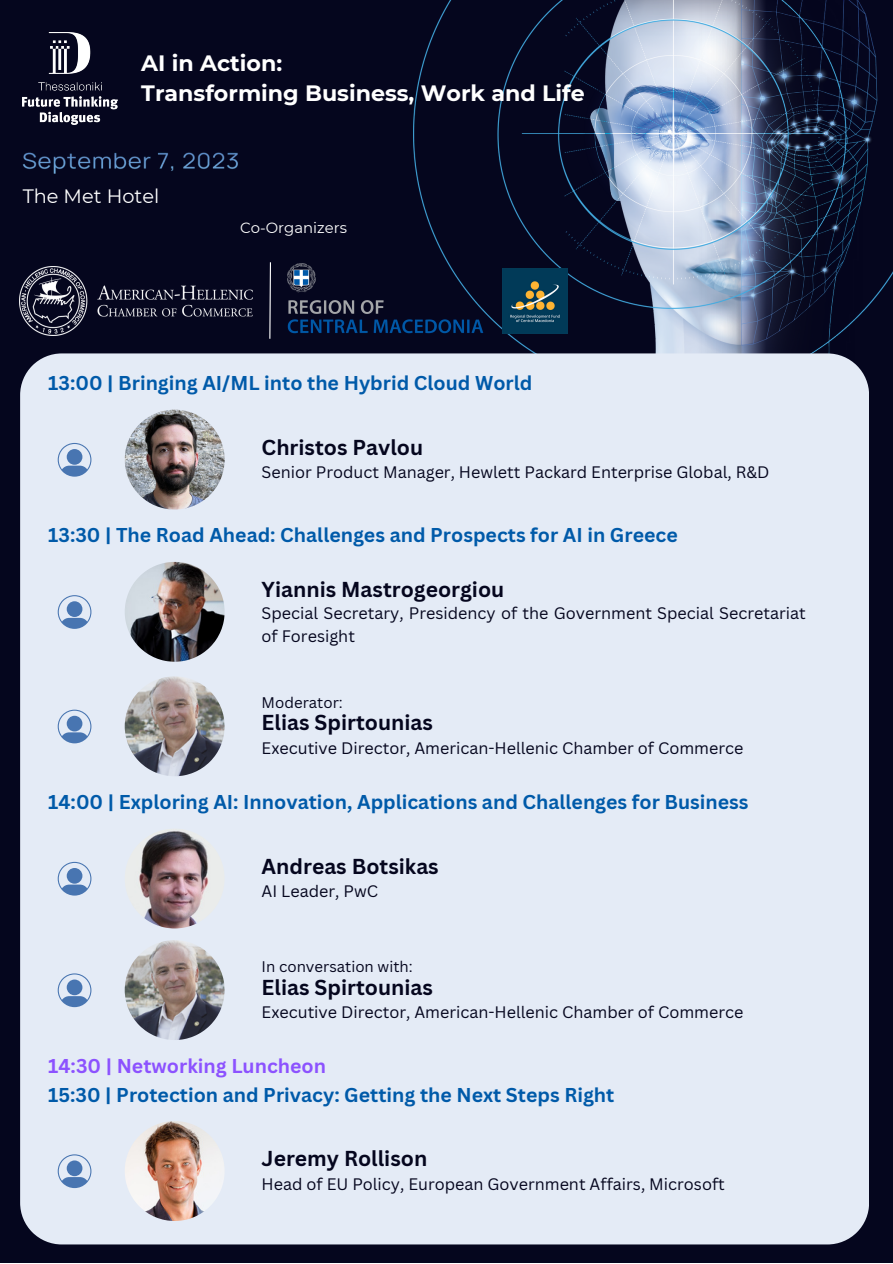
<style>
.page{position:relative;width:893px;height:1264px;background:#fff}
.page>*{position:absolute;margin:0;border:0;box-sizing:border-box;transform-origin:0 0}
.t1{font:700 22.2px "Montserrat";color:#fff}
.t2{font:700 21px "Canva Sans";color:#05061e}
.t3{font:700 19.5px "Canva Sans";color:#005aa9}
.t4{font:700 19.5px "Canva Sans";color:#8c52ff}
.t5{font:19.35px "Montserrat";color:#fff}
.t6{font:16.2px/22.5px "Canva Sans";color:#05061e}
.t7{font:15px "Canva Sans";color:#05061e}
.t8{font:14.85px "Montserrat";color:#fff}
</style>
<div class="page">
<div style="left:0;top:0;width:892px;height:1262px;background:#05061e"></div>
<img style="left:413px;top:0;width:479px;height:353px">
<img style="left:23px;top:33px;width:94px;height:92px">
<img style="left:23px;top:152px;width:215px;height:22px">
<img style="left:20px;top:266px;width:233px;height:69px">
<img style="left:287px;top:263px;width:196px;height:74px">
<img style="left:502px;top:268px;width:65px;height:65px">
<svg style="left:269px;top:262px;width:2px;height:77px"></svg>
<div style="left:20px;top:353px;width:849px;height:891px;background:#e4ebf6"></div>
<svg style="left:58px;top:443px;width:33px;height:33px"></svg>
<svg style="left:58px;top:595px;width:33px;height:34px"></svg>
<svg style="left:58px;top:709px;width:33px;height:34px"></svg>
<img style="left:125px;top:409px;width:99px;height:100px">
<img style="left:125px;top:562px;width:99px;height:99px">
<img style="left:125px;top:676px;width:99px;height:100px">
<svg style="left:58px;top:861px;width:33px;height:34px"></svg>
<img style="left:125px;top:828px;width:99px;height:100px">
<svg style="left:58px;top:973px;width:33px;height:34px"></svg>
<img style="left:125px;top:940px;width:99px;height:100px">
<svg style="left:58px;top:1154px;width:33px;height:34px"></svg>
<img style="left:125px;top:1121px;width:99px;height:99px">
<p class="t1" style="left:141px;top:49px;width:142px">AI in Action:</p>
<p class="t1" style="left:141px;top:80px;width:445px">Transforming Business, Work and Life</p>
<p class="t5" style="left:23px;top:184px;width:138px">The Met Hotel</p>
<p class="t8" style="left:240px;top:218px;width:108px">Co-Organizers</p>
<p class="t3" style="left:48px;top:369px;width:485px">13:00 | Bringing AI/ML into the Hybrid Cloud World</p>
<p class="t2" style="left:261px;top:433px;width:163px">Christos Pavlou</p>
<p class="t6" style="left:261px;top:461px;width:509px">Senior Product Manager, Hewlett Packard Enterprise Global, R&amp;D</p>
<p class="t3" style="left:48px;top:521px;width:631px">13:30 | The Road Ahead: Challenges and Prospects for AI in Greece</p>
<p class="t2" style="left:261px;top:574px;width:244px">Yiannis Mastrogeorgiou</p>
<p class="t6" style="left:261px;top:601px;width:545px">Special Secretary, Presidency of the Government Special Secretariat of Foresight</p>
<p class="t7" style="left:261px;top:692px;width:83px">Moderator:</p>
<p class="t2" style="left:261px;top:708px;width:173px">Elias Spirtounias</p>
<p class="t6" style="left:261px;top:736px;width:483px">Executive Director, American-Hellenic Chamber of Commerce</p>
<p class="t3" style="left:48px;top:788px;width:701px">14:00 | Exploring AI: Innovation, Applications and Challenges for Business</p>
<p class="t2" style="left:261px;top:851px;width:178px">Andreas Botsikas</p>
<p class="t6" style="left:261px;top:879px;width:118px">AI Leader, PwC</p>
<p class="t7" style="left:261px;top:955px;width:153px">In conversation with:</p>
<p class="t2" style="left:261px;top:972px;width:173px">Elias Spirtounias</p>
<p class="t6" style="left:261px;top:1000px;width:483px">Executive Director, American-Hellenic Chamber of Commerce</p>
<p class="t4" style="left:48px;top:1052px;width:279px">14:30 | Networking Luncheon</p>
<p class="t3" style="left:48px;top:1080px;width:567px">15:30 | Protection and Privacy: Getting the Next Steps Right</p>
<p class="t2" style="left:261px;top:1143px;width:167px">Jeremy Rollison</p>
<p class="t6" style="left:261px;top:1172px;width:464px">Head of EU Policy, European Government Affairs, Microsoft</p>
</div>
